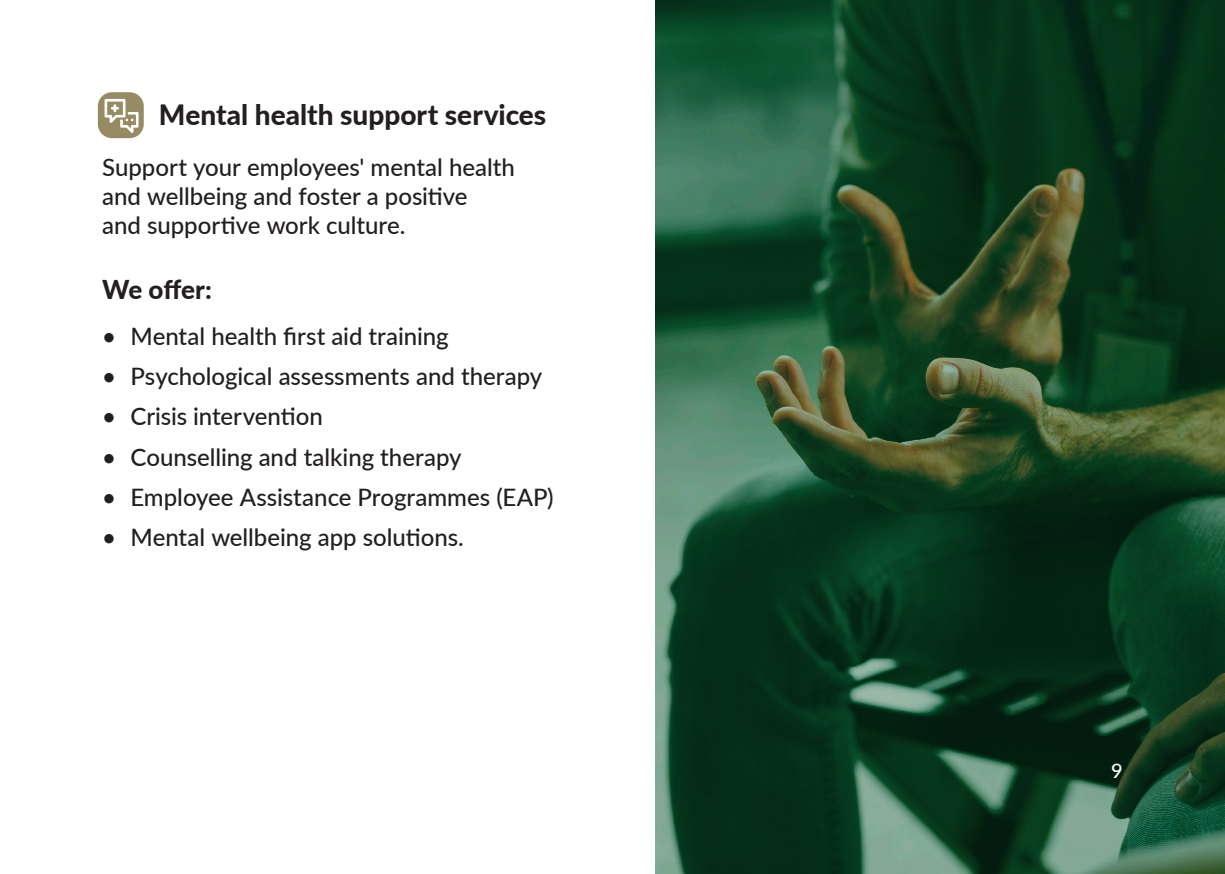
<style>
.page{position:relative;width:1225px;height:874px;background:#fff}
.page>*{position:absolute;margin:0;border:0;box-sizing:border-box;transform-origin:0 0}
.Service_header{font:800 28px "Lato";color:#231f20}
.We_offer{font:800 26px "Lato";color:#231f20}
.t1{font:500 24px/28.8px "Lato";color:#231f20}
.t2{font:500 20px "Lato";color:#fff}
</style>
<div class="page">
<img style="left:655px;top:0;width:570px;height:873px">
<div style="left:98px;top:92px;width:46px;height:46px;background:#978b63;border-radius:14px"></div>
<svg style="left:104px;top:99px;width:35px;height:34px"></svg>
<p class="Service_header" style="left:159px;top:94px;width:389px">Mental health support services</p>
<p class="t1" style="left:102px;top:152px;width:414px">Support your employees' mental health and wellbeing and foster a positive<br>and supportive work culture.</p>
<p class="We_offer" style="left:102px;top:270px;width:111px">We offer:</p>
<p class="t1" style="left:102px;top:321px;width:348px">• Mental health first aid training</p>
<p class="t1" style="left:102px;top:361px;width:442px">• Psychological assessments and therapy</p>
<p class="t1" style="left:102px;top:401px;width:222px">• Crisis intervention</p>
<p class="t1" style="left:102px;top:441px;width:361px">• Counselling and talking therapy</p>
<p class="t1" style="left:102px;top:481px;width:453px">• Employee Assistance Programmes (EAP)</p>
<p class="t1" style="left:102px;top:521px;width:363px">• Mental wellbeing app solutions.</p>
<p class="t2" style="left:1111px;top:755px;width:13px">9</p>
</div>
